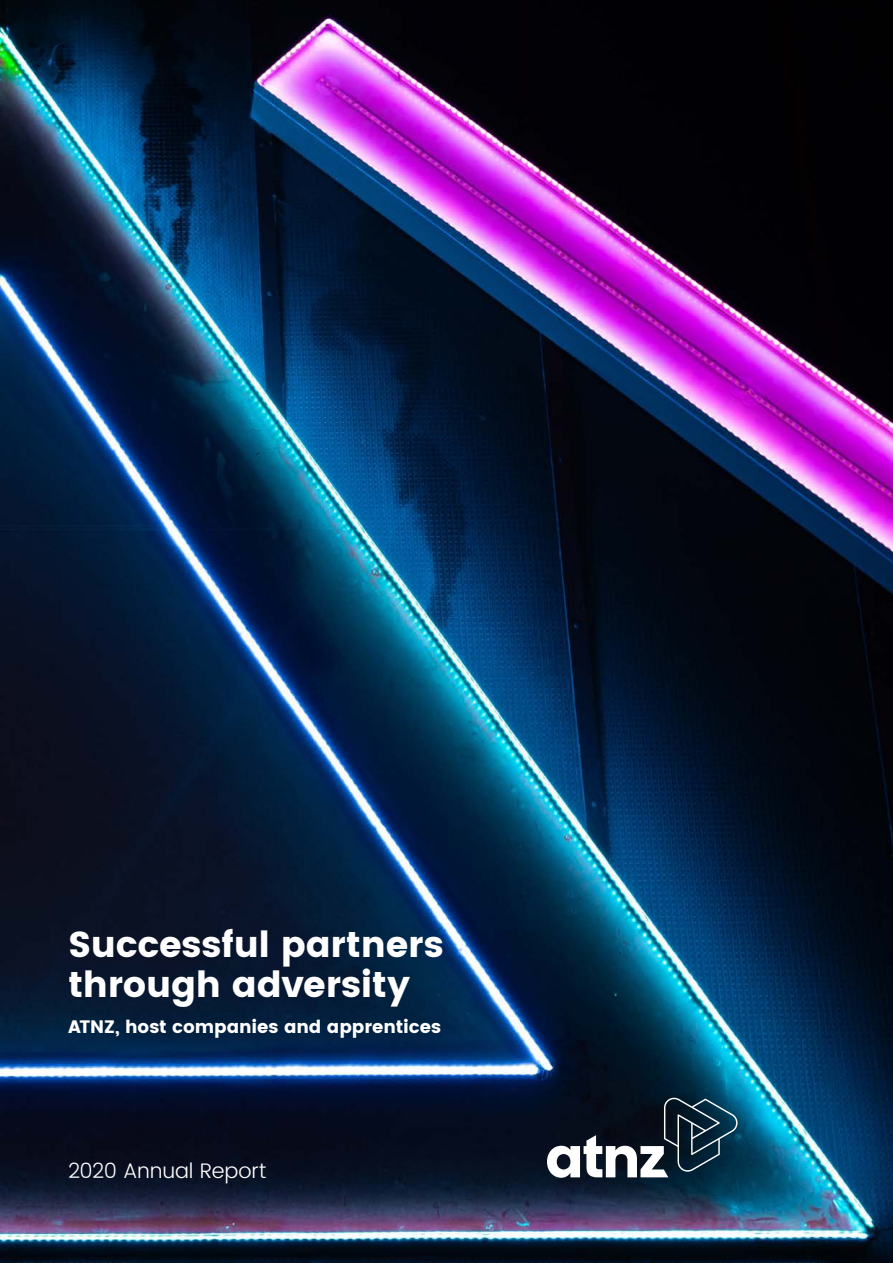
<style>
.page{position:relative;width:893px;height:1263px;background:#fff}
.page>*{position:absolute;margin:0;border:0;box-sizing:border-box;transform-origin:0 0}
.t1{font:700 36px/40.5px "Poppins";letter-spacing:-.005em;color:#fff}
.t2{font:300 21px "Poppins";letter-spacing:-.005em;color:#fff}
.t3{font:700 18px "Poppins";letter-spacing:-.005em;color:#fff}
</style>
<div class="page">
<img style="left:0;top:0;width:893px;height:1263px">
<svg style="left:547px;top:1097px;width:190px;height:81px"></svg>
<p class="t1" style="left:68px;top:924px;width:377px">Successful partners through adversity</p>
<p class="t3" style="left:68px;top:1016px;width:375px">ATNZ, host companies and apprentices</p>
<p class="t2" style="left:68px;top:1155px;width:200px">2020 Annual Report</p>
</div>
